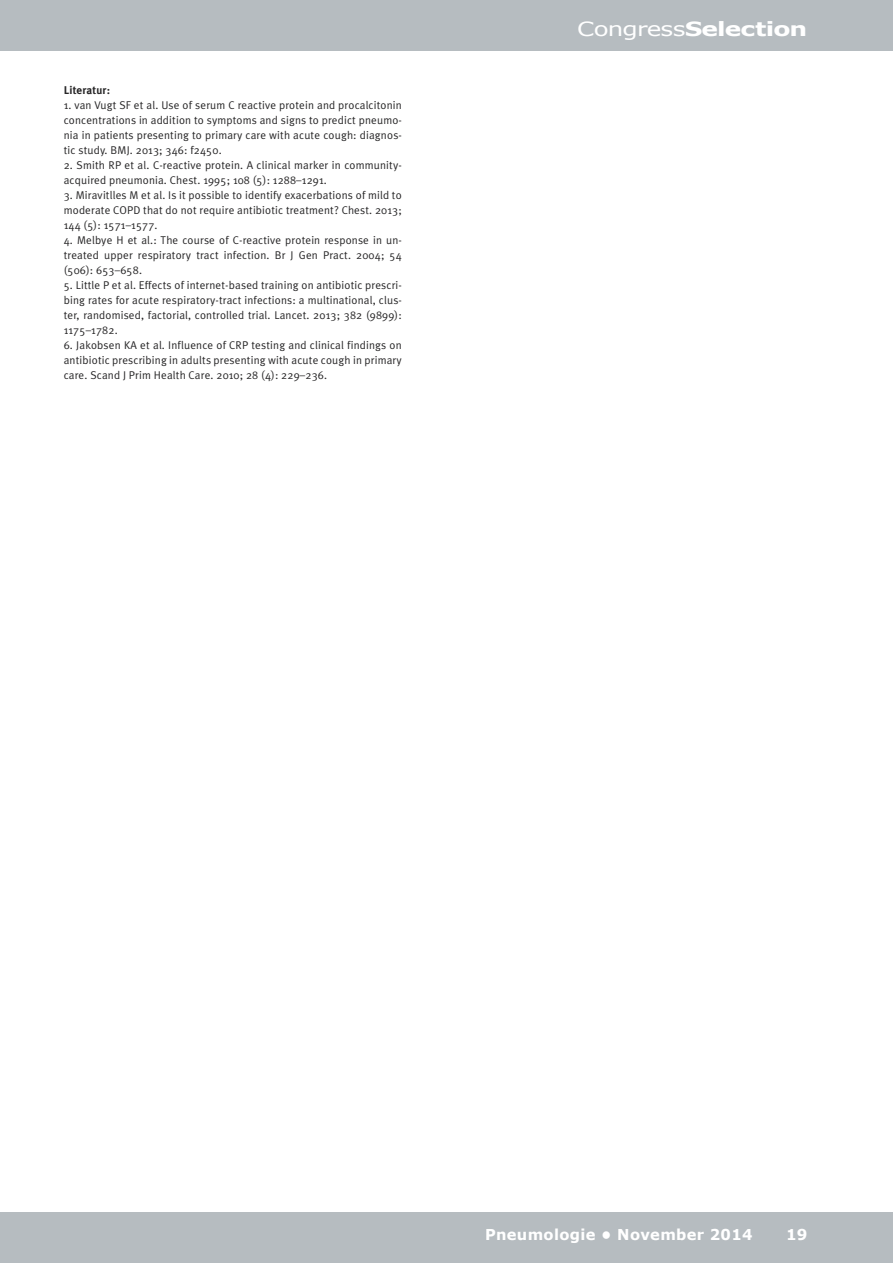
<style>
.page{position:relative;width:893px;height:1263px;background:#fff}
.page>*{position:absolute;margin:0;border:0;box-sizing:border-box;transform-origin:0 0}
.t1{font:700 19.5px "Verdana";letter-spacing:-.035em;color:#fff;scale:1.28 1}
.t2{font:700 15px "Verdana";letter-spacing:.02em;color:#fff}
.t3{font:11.25px/15px "Meta Plus Normal";letter-spacing:.015em;color:#272627;text-align:justify}
.t4{font:700 11.25px "Meta Plus";letter-spacing:.015em;color:#272627}
.s1{font-weight:400}
</style>
<div class="page">
<div style="left:0;top:0;width:893px;height:51px;background:#b6bcc0"></div>
<div style="left:0;top:1212px;width:893px;height:51px;background:#b6bcc0"></div>
<p class="t4" style="left:64px;top:83px;width:48px">Literatur:</p>
<p class="t3" style="left:64px;top:97px;width:340px">1. van Vugt SF et al. Use of serum C reactive protein and procalcitonin concentrations in addition to symptoms and signs to predict pneumo&shy;nia in patients presenting to primary care with acute cough: diagnos&shy;tic study. BMJ. 2013; 346: f2450.</p>
<p class="t3" style="left:64px;top:157px;width:340px">2. Smith RP et al. C-reactive protein. A clinical marker in community&shy;acquired pneumonia. Chest. 1995; 108 (5): 1288–1291.</p>
<p class="t3" style="left:64px;top:187px;width:340px">3. Miravitlles M et al. Is it possible to identify exacerbations of mild to moderate COPD that do not require antibiotic treatment? Chest. 2013; 144 (5): 1571–1577.</p>
<p class="t3" style="left:64px;top:232px;width:340px">4. Melbye H et al.: The course of C-reactive protein response in un&shy;treated upper respiratory tract infection. Br J Gen Pract. 2004; 54 (506): 653–658.</p>
<p class="t3" style="left:64px;top:277px;width:340px">5. Little P et al. Effects of internet-based training on antibiotic prescri&shy;bing rates for acute respiratory-tract infections: a multinational, clus&shy;ter, randomised, factorial, controlled trial. Lancet. 2013; 382 (9899):<br>1175–1782.</p>
<p class="t3" style="left:64px;top:337px;width:340px">6. Jakobsen KA et al. Influence of CRP testing and clinical findings on antibiotic prescribing in adults presenting with acute cough in primary care. Scand J Prim Health Care. 2010; 28 (4): 229–236.</p>
<h1 class="t1" style="left:577px;top:17px;width:181px"><span class="s1">Congress</span>Selection</h1>
<h2 class="t2" style="left:485px;top:1225px;width:269px">Pneumologie • November 2014</h2>
<h2 class="t2" style="left:786px;top:1225px;width:23px">19</h2>
</div>
